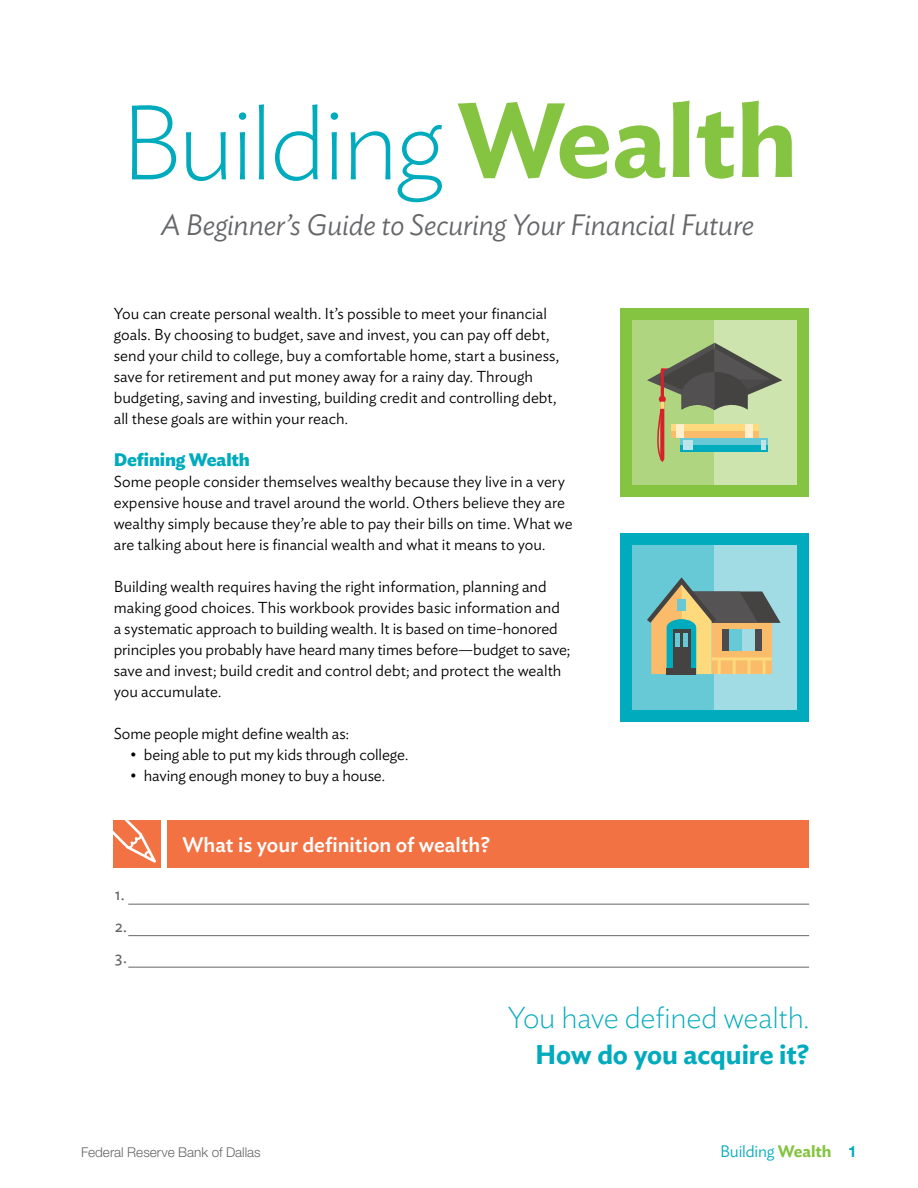
<style>
.page{position:relative;width:918px;height:1188px;background:#fff}
.page>*{position:absolute;margin:0;border:0;box-sizing:border-box;transform-origin:0 0}
.t1{font:200 104.85px "Ideal Sans";letter-spacing:-.03em;color:#00abbd}
.t2{font:200 30px "Ideal Sans";letter-spacing:-.01em;color:#00abbd}
.t3{font:italic 300 29.25px "Ideal Sans";letter-spacing:-.01em;color:#656669}
.t4{font:600 27px "Ideal Sans";letter-spacing:-.005em;color:#00abbd}
.t5{font:500 21px "Ideal Sans";color:#fff}
.t6{font:700 18px "Ideal Sans";letter-spacing:-.01em;color:#00abbd}
.t7{font:300 16.5px "Ideal Sans";letter-spacing:-.01em;color:#00abbd}
.t8{font:16.5px/31.5px "Ideal Sans";color:#656669}
.t9{font:300 15.75px/21px "Ideal Sans";color:#000}
.t10{font:300 13.5px "Helvetica Neue LT Std";color:#656669}
.s1{font-weight:600;color:#85c441}
.s2{font-family:"Helvetica Neue LT Std";font-weight:700;font-size:15.45px}
</style>
<div class="page">
<div style="left:620px;top:308px;width:189px;height:189px;background:#85c441"></div>
<div style="left:632px;top:320px;width:165px;height:165px;background:#afd581"></div>
<div style="left:715px;top:320px;width:82px;height:165px;background:#cde4ae"></div>
<svg style="left:647px;top:343px;width:135px;height:119px"></svg>
<div style="left:620px;top:533px;width:189px;height:189px;background:#00abbd"></div>
<div style="left:632px;top:545px;width:165px;height:165px;background:#67c9d6"></div>
<div style="left:715px;top:545px;width:82px;height:165px;background:#a1dbe3"></div>
<svg style="left:647px;top:577px;width:134px;height:97px"></svg>
<div style="left:677px;top:599px;width:9px;height:12px;background:#67c9d6"></div>
<div style="left:667px;top:668px;width:29px;height:6px;background:#454242"></div>
<hr style="left:128px;top:904px;width:681px;height:1px;background:#656669">
<hr style="left:128px;top:935px;width:681px;height:1px;background:#656669">
<hr style="left:128px;top:967px;width:681px;height:1px;background:#656669">
<div style="left:168px;top:820px;width:641px;height:48px;background:#f37243"></div>
<svg style="left:114px;top:820px;width:47px;height:48px;background:#f4855d"></svg>
<h1 class="t1" style="left:120px;top:62px;width:679px">Building<span class="s1">Wealth</span></h1>
<h3 class="t3" style="left:161px;top:202px;width:595px">A Beginner’s Guide to Securing Your Financial Future</h3>
<p class="t9" style="left:114px;top:302px;width:447px">You can create personal wealth. It’s possible to meet your financial goals. By choosing to budget, save and invest, you can pay off debt, send your child to college, buy a comfortable home, start a business, save for retirement and put money away for a rainy day. Through budgeting, saving and investing, building credit and controlling debt, all these goals are within your reach.</p>
<p class="t6" style="left:114px;top:445px;width:138px">Defining Wealth</p>
<p class="t9" style="left:114px;top:470px;width:460px">Some people consider themselves wealthy because they live in a very expensive house and travel around the world. Others believe they are wealthy simply because they’re able to pay their bills on time. What we are talking about here is financial wealth and what it means to you.</p>
<p class="t9" style="left:114px;top:575px;width:458px">Building wealth requires having the right information, planning and making good choices. This workbook provides basic information and a systematic approach to building wealth. It is based on time-honored principles you probably have heard many times before—budget to save; save and invest; build credit and control debt; and protect the wealth you accumulate.</p>
<p class="t9" style="left:114px;top:722px;width:237px">Some people might define wealth as:</p>
<p class="t9" style="left:130px;top:743px;width:279px">• being able to put my kids through college.</p>
<p class="t9" style="left:130px;top:764px;width:256px">• having enough money to buy a house.</p>
<p class="t8" style="left:115px;top:878px;width:14px">1.<br>2.<br>3.</p>
<h3 class="t5" style="left:182px;top:828px;width:309px">What is your definition of wealth?</h3>
<h2 class="t2" style="left:508px;top:995px;width:303px">You have defined wealth.</h2>
<h3 class="t4" style="left:535px;top:1033px;width:276px">How do you acquire it?</h3>
<p class="t10" style="left:81px;top:1144px;width:181px">Federal Reserve Bank of Dallas</p>
<p class="t7" style="left:720px;top:1139px;width:138px">Building <span class="s1">Wealth</span> <span class="s2">1</span></p>
</div>
